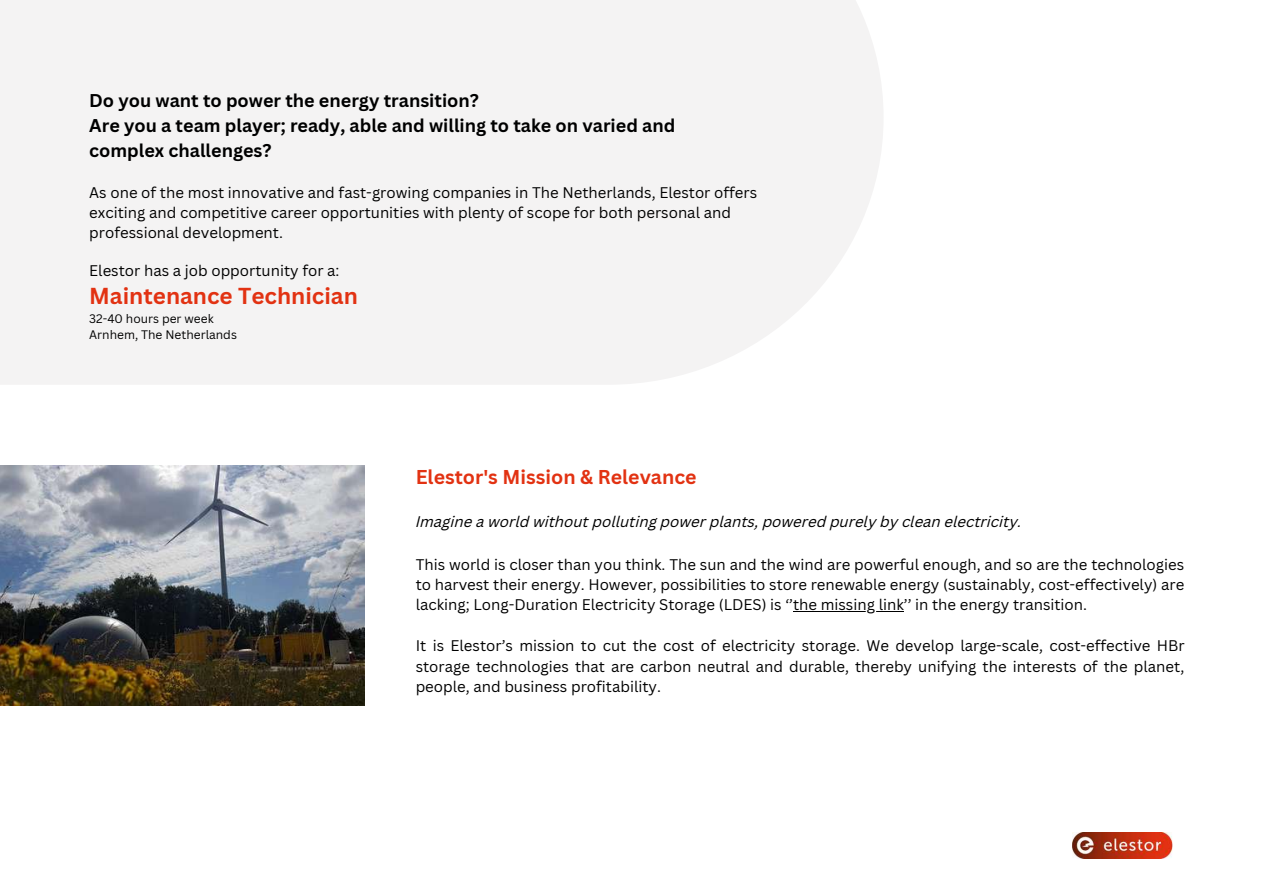
<style>
.page{position:relative;width:1263px;height:894px;background:#fff}
.page>*{position:absolute;margin:0;border:0;box-sizing:border-box;transform-origin:0 0}
.t1{font:700 22.5px "Canva Sans";color:#e23212}
.t2{font:700 19.5px "Canva Sans";color:#e23212}
.t3{font:700 18px/25px "Canva Sans";color:#000}
.t4{font:15px/20.4px "Canva Sans";color:#000;text-align:justify}
.t5{font:italic 15px "Canva Sans";color:#000}
.t6{font:12px/16px "Canva Sans";color:#000}
</style>
<div class="page">
<div style="left:0;top:0;width:883px;height:384px;background:#f4f3f3"></div>
<img style="left:1073px;top:832px;width:100px;height:25px">
<img style="left:0;top:465px;width:364px;height:240px">
<hr style="left:793px;top:611px;width:111px;height:1px;background:#000">
<p class="t3" style="left:89px;top:87px;width:588px">Do you want to power the energy transition?<br>Are you a team player; ready, able and willing to take on varied and complex challenges?</p>
<p class="t4" style="left:89px;top:182px;width:669px;line-height:20px;text-align:left">As one of the most innovative and fast-growing companies in The Netherlands, Elestor offers exciting and competitive career opportunities with plenty of scope for both personal and professional development.</p>
<p class="t4" style="left:89px;top:259px;width:252px">Elestor has a job opportunity for a:</p>
<h1 class="t1" style="left:89px;top:279px;width:270px">Maintenance Technician</h1>
<p class="t6" style="left:89px;top:310px;width:149px">32-40 hours per week<br>Arnhem, The Netherlands</p>
<h2 class="t2" style="left:416px;top:463px;width:282px">Elestor's Mission &amp; Relevance</h2>
<p class="t5" style="left:416px;top:515px;width:608px">Imagine a world without polluting power plants, powered purely by clean electricity.</p>
<p class="t4" style="left:416px;top:553px;width:770px">This world is closer than you think. The sun and the wind are powerful enough, and so are the technologies to harvest their energy. However, possibilities to store renewable energy (sustainably, cost-effectively) are lacking; Long-Duration Electricity Storage (LDES) is ‘’the missing link’’ in the energy transition.</p>
<p class="t4" style="left:416px;top:635px;width:770px">It is Elestor’s mission to cut the cost of electricity storage. We develop large-scale, cost-effective HBr storage technologies that are carbon neutral and durable, thereby unifying the interests of the planet, people, and business profitability.</p>
</div>
